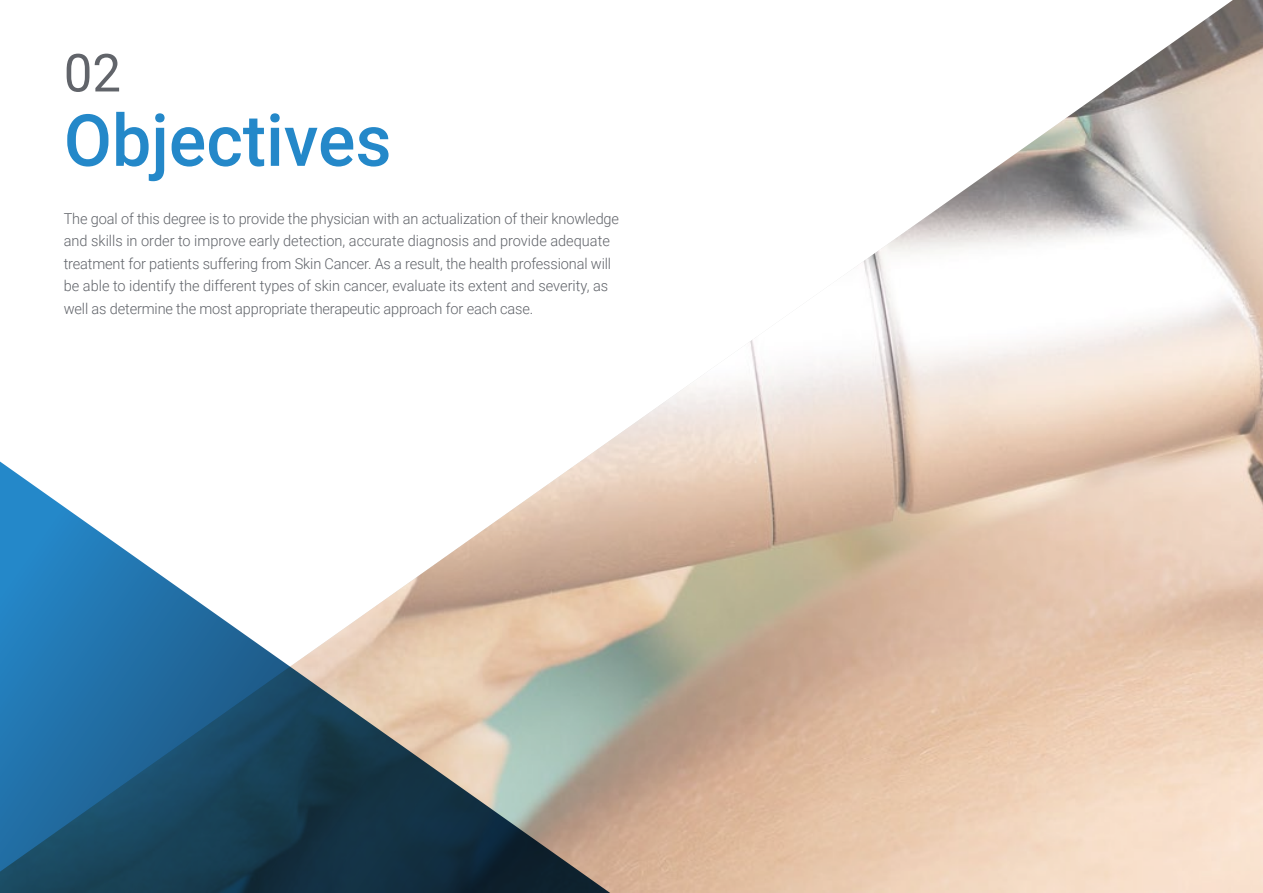
<style>
.page{position:relative;width:1263px;height:893px;background:#fff}
.page>*{position:absolute;margin:0;border:0;box-sizing:border-box;transform-origin:0 0}
.t1{font:500 72px "Roboto";color:#2488c9}
.t2{font:52.5px "Roboto";color:#61646a}
.t3{font:300 15px/22.5px "Roboto";letter-spacing:-.01em;color:#61646a}
</style>
<div class="page">
<img style="left:602px;top:0;width:661px;height:893px">
<svg style="left:0;top:446px;width:640px;height:447px"></svg>
<h2 class="t2" style="left:64px;top:36px;width:59px">02</h2>
<h1 class="t1" style="left:64px;top:90px;width:329px">Objectives</h1>
<p class="t3" style="left:64px;top:207px;width:557px">The goal of this degree is to provide the physician with an actualization of their knowledge and skills in order to improve early detection, accurate diagnosis and provide adequate treatment for patients suffering from Skin Cancer. As a result, the health professional will be able to identify the different types of skin cancer, evaluate its extent and severity, as well as determine the most appropriate therapeutic approach for each case.</p>
</div>
